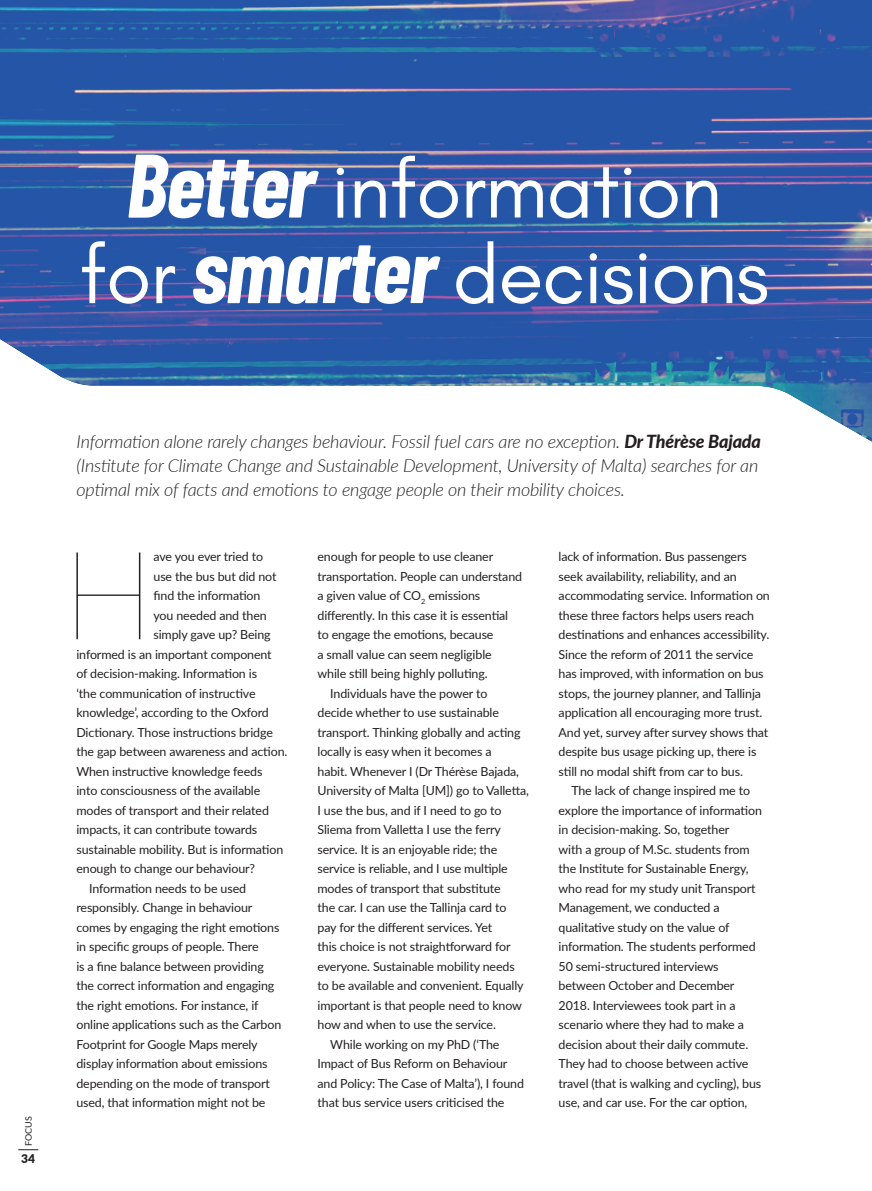
<style>
.page{position:relative;width:872px;height:1191px;background:#fff}
.page>*{position:absolute;margin:0;border:0;box-sizing:border-box;transform-origin:0 0}
.t1{font:100 123.9px "Lato";color:#231f20}
.t2{font:82.5px/85.5px "Glacial Indifference";letter-spacing:-.015em;color:#fff;text-align:center}
.t3{font:italic 300 18px/24px "Lato";letter-spacing:-.01em;color:#231f20}
.t4{font:12.45px "Lato";letter-spacing:-.01em;color:#231f20}
.t5{font:900 12px "Lato";color:#231f20}
.t6{font:9px "Lato";color:#231f20}
.s1{font-family:"Barlow Condensed";font-weight:700;font-style:italic;font-size:90px}
.s2{font-weight:800}
</style>
<div class="page">
<svg style="left:0;top:0;width:872px;height:442px;background:#496fb1"></svg>
<svg style="left:18px;top:1149px;width:20px;height:1px"></svg>
<h2 class="t2" style="left:79px;top:148px;width:691px"><span class="s1">Better</span> information for <span class="s1">smarter</span> decisions</h2>
<p class="t6" style="left:22px;top:1146px;width:31px;rotate:-90deg">FOCUS</p>
<p class="t5" style="left:21px;top:1149px;width:15px">34</p>
<p class="t3" style="left:77px;top:429px;width:686px">Information alone rarely changes behaviour. Fossil fuel cars are no exception. <span class="s2">Dr Thérèse Bajada </span>(Institute for Climate Change and Sustainable Development, University of Malta) searches for an optimal mix of facts and emotions to engage people on their mobility choices.</p>
<h1 class="t1" style="left:62px;top:511px;width:94px">H</h1>
<p class="t4" style="left:153px;top:548px;width:111px">ave you ever tried to</p>
<p class="t4" style="left:153px;top:567px;width:125px">use the bus but did not</p>
<p class="t4" style="left:153px;top:587px;width:108px">find the information</p>
<p class="t4" style="left:153px;top:606px;width:115px">you needed and then</p>
<p class="t4" style="left:153px;top:626px;width:119px">simply gave up? Being</p>
<p class="t4" style="left:76px;top:645px;width:197px">informed is an important component</p>
<p class="t4" style="left:76px;top:665px;width:182px">of decision-making. Information is</p>
<p class="t4" style="left:76px;top:684px;width:181px">‘the communication of instructive</p>
<p class="t4" style="left:76px;top:704px;width:194px">knowledge’, according to the Oxford</p>
<p class="t4" style="left:76px;top:723px;width:198px">Dictionary. Those instructions bridge</p>
<p class="t4" style="left:76px;top:743px;width:212px">the gap between awareness and action.</p>
<p class="t4" style="left:76px;top:762px;width:187px">When instructive knowledge feeds</p>
<p class="t4" style="left:76px;top:782px;width:185px">into consciousness of the available</p>
<p class="t4" style="left:76px;top:801px;width:194px">modes of transport and their related</p>
<p class="t4" style="left:76px;top:821px;width:182px">impacts, it can contribute towards</p>
<p class="t4" style="left:76px;top:840px;width:208px">sustainable mobility. But is information</p>
<p class="t4" style="left:76px;top:860px;width:180px">enough to change our behaviour?</p>
<p class="t4" style="left:89px;top:879px;width:158px">Information needs to be used</p>
<p class="t4" style="left:76px;top:899px;width:177px">responsibly. Change in behaviour</p>
<p class="t4" style="left:76px;top:918px;width:204px">comes by engaging the right emotions</p>
<p class="t4" style="left:76px;top:938px;width:184px">in specific groups of people. There</p>
<p class="t4" style="left:76px;top:957px;width:189px">is a fine balance between providing</p>
<p class="t4" style="left:76px;top:976px;width:199px">the correct information and engaging</p>
<p class="t4" style="left:76px;top:996px;width:184px">the right emotions. For instance, if</p>
<p class="t4" style="left:76px;top:1015px;width:206px">online applications such as the Carbon</p>
<p class="t4" style="left:76px;top:1035px;width:183px">Footprint for Google Maps merely</p>
<p class="t4" style="left:76px;top:1054px;width:193px">display information about emissions</p>
<p class="t4" style="left:76px;top:1074px;width:195px">depending on the mode of transport</p>
<p class="t4" style="left:76px;top:1093px;width:191px">used, that information might not be</p>
<p class="t4" style="left:317px;top:547px;width:177px">enough for people to use cleaner</p>
<p class="t4" style="left:317px;top:567px;width:206px">transportation. People can understand</p>
<p class="t4" style="left:317px;top:586px;width:164px">a given value of CO<sub>2</sub> emissions</p>
<p class="t4" style="left:317px;top:606px;width:192px">differently. In this case it is essential</p>
<p class="t4" style="left:317px;top:626px;width:177px">to engage the emotions, because</p>
<p class="t4" style="left:317px;top:645px;width:176px">a small value can seem negligible</p>
<p class="t4" style="left:317px;top:665px;width:172px">while still being highly polluting.</p>
<p class="t4" style="left:330px;top:684px;width:159px">Individuals have the power to</p>
<p class="t4" style="left:317px;top:704px;width:183px">decide whether to use sustainable</p>
<p class="t4" style="left:317px;top:723px;width:204px">transport. Thinking globally and acting</p>
<p class="t4" style="left:317px;top:743px;width:176px">locally is easy when it becomes a</p>
<p class="t4" style="left:317px;top:762px;width:203px">habit. Whenever I (Dr Thérèse Bajada,</p>
<p class="t4" style="left:317px;top:782px;width:213px">University of Malta [UM]) go to Valletta,</p>
<p class="t4" style="left:317px;top:801px;width:186px">I use the bus, and if I need to go to</p>
<p class="t4" style="left:317px;top:821px;width:185px">Sliema from Valletta I use the ferry</p>
<p class="t4" style="left:317px;top:840px;width:181px">service. It is an enjoyable ride; the</p>
<p class="t4" style="left:317px;top:860px;width:192px">service is reliable, and I use multiple</p>
<p class="t4" style="left:317px;top:879px;width:185px">modes of transport that substitute</p>
<p class="t4" style="left:317px;top:899px;width:190px">the car. I can use the Tallinja card to</p>
<p class="t4" style="left:317px;top:918px;width:176px">pay for the different services. Yet</p>
<p class="t4" style="left:317px;top:938px;width:194px">this choice is not straightforward for</p>
<p class="t4" style="left:317px;top:957px;width:199px">everyone. Sustainable mobility needs</p>
<p class="t4" style="left:317px;top:977px;width:208px">to be available and convenient. Equally</p>
<p class="t4" style="left:317px;top:996px;width:206px">important is that people need to know</p>
<p class="t4" style="left:317px;top:1015px;width:180px">how and when to use the service.</p>
<p class="t4" style="left:330px;top:1035px;width:171px">While working on my PhD (‘The</p>
<p class="t4" style="left:317px;top:1054px;width:191px">Impact of Bus Reform on Behaviour</p>
<p class="t4" style="left:317px;top:1074px;width:208px">and Policy: The Case of Malta’), I found</p>
<p class="t4" style="left:317px;top:1093px;width:188px">that bus service users criticised the</p>
<p class="t4" style="left:558px;top:547px;width:190px">lack of information. Bus passengers</p>
<p class="t4" style="left:558px;top:567px;width:180px">seek availability, reliability, and an</p>
<p class="t4" style="left:558px;top:586px;width:213px">accommodating service. Information on</p>
<p class="t4" style="left:558px;top:606px;width:197px">these three factors helps users reach</p>
<p class="t4" style="left:558px;top:625px;width:212px">destinations and enhances accessibility.</p>
<p class="t4" style="left:558px;top:645px;width:196px">Since the reform of 2011 the service</p>
<p class="t4" style="left:558px;top:664px;width:206px">has improved, with information on bus</p>
<p class="t4" style="left:558px;top:684px;width:204px">stops, the journey planner, and Tallinja</p>
<p class="t4" style="left:558px;top:703px;width:205px">application all encouraging more trust.</p>
<p class="t4" style="left:558px;top:723px;width:211px">And yet, survey after survey shows that</p>
<p class="t4" style="left:558px;top:742px;width:199px">despite bus usage picking up, there is</p>
<p class="t4" style="left:558px;top:762px;width:186px">still no modal shift from car to bus.</p>
<p class="t4" style="left:571px;top:781px;width:180px">The lack of change inspired me to</p>
<p class="t4" style="left:558px;top:801px;width:205px">explore the importance of information</p>
<p class="t4" style="left:558px;top:820px;width:172px">in decision-making. So, together</p>
<p class="t4" style="left:558px;top:840px;width:193px">with a group of M.Sc. students from</p>
<p class="t4" style="left:558px;top:859px;width:192px">the Institute for Sustainable Energy,</p>
<p class="t4" style="left:558px;top:879px;width:199px">who read for my study unit Transport</p>
<p class="t4" style="left:558px;top:898px;width:162px">Management, we conducted a</p>
<p class="t4" style="left:558px;top:918px;width:172px">qualitative study on the value of</p>
<p class="t4" style="left:558px;top:937px;width:199px">information. The students performed</p>
<p class="t4" style="left:558px;top:957px;width:162px">50 semi-structured interviews</p>
<p class="t4" style="left:558px;top:976px;width:177px">between October and December</p>
<p class="t4" style="left:558px;top:996px;width:178px">2018. Interviewees took part in a</p>
<p class="t4" style="left:558px;top:1015px;width:187px">scenario where they had to make a</p>
<p class="t4" style="left:558px;top:1035px;width:191px">decision about their daily commute.</p>
<p class="t4" style="left:558px;top:1054px;width:191px">They had to choose between active</p>
<p class="t4" style="left:558px;top:1074px;width:204px">travel (that is walking and cycling), bus</p>
<p class="t4" style="left:558px;top:1093px;width:190px">use, and car use. For the car option,</p>
</div>
